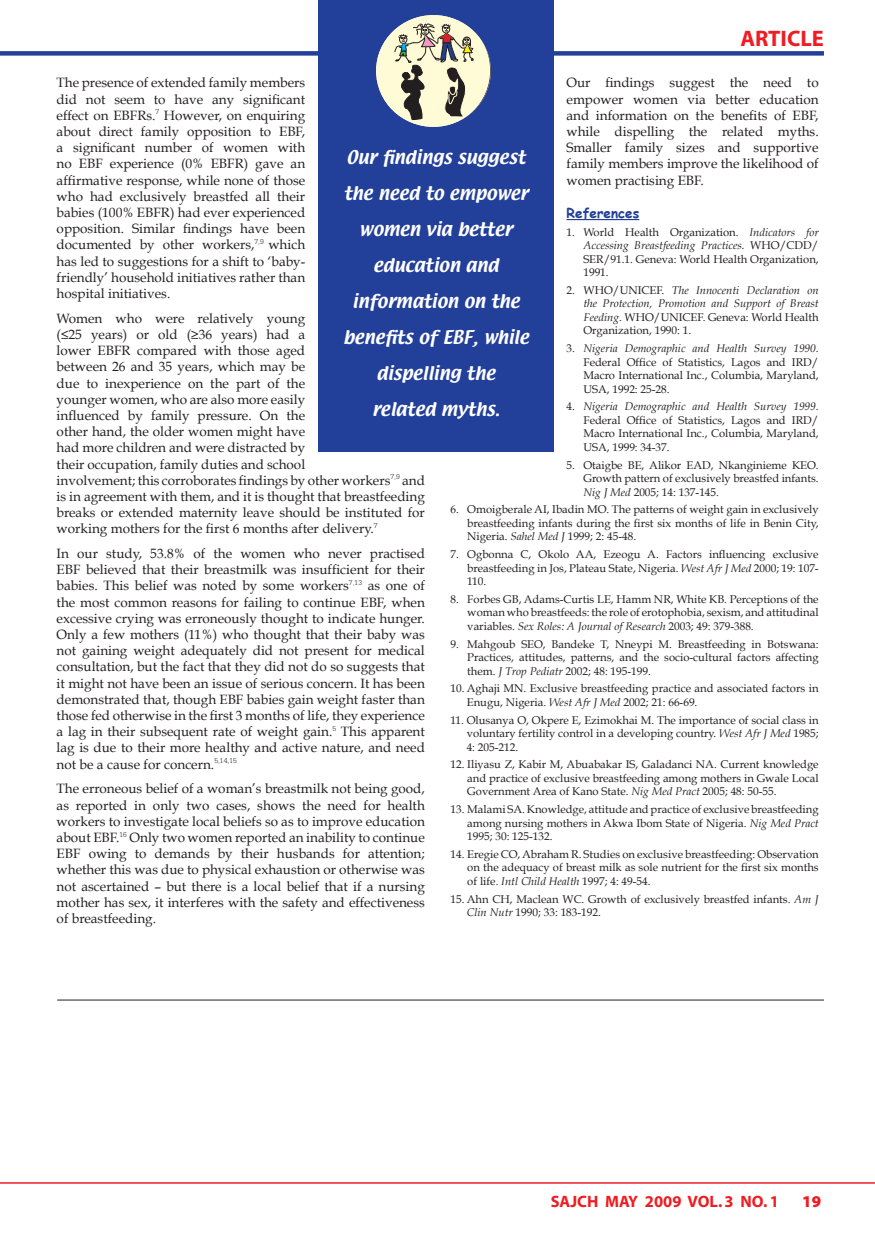
<style>
.page{position:relative;width:875px;height:1245px;background:#fff}
.page>*{position:absolute;margin:0;border:0;box-sizing:border-box;transform-origin:0 0}
.t1{font:700 22.5px "Myriad";color:#ee1d23}
.t2{font:16.5px/36px "Textile";color:#fff;text-align:center}
.t3{font:700 16.5px "Myriad";color:#ee1d23}
.t4{font:900 16.5px "Myriad Pro";color:#ee1d23}
.t5{font:13.5px/16.2px "Book Antiqua";color:#231f20;text-align:justify}
.t6{font:700 13.5px "Comic Sans MS";color:#223f99}
.t7{font:11.25px/13.5px "Book Antiqua";color:#231f20;text-align:justify}
.t8{font:italic 11.25px/13.5px "Book Antiqua";color:#231f20;text-align:justify}
.s1{font-style:italic}
.s2{font-style:normal}
</style>
<div class="page">
<div style="left:0;top:51px;width:824px;height:5px;background:#223f99"></div>
<hr style="left:566px;top:219px;width:73px;height:1px;background:#223f99">
<hr style="left:57px;top:1000px;width:767px;height:1px;background:#231f20">
<hr style="left:0;top:1182px;width:875px;height:2px;background:#ee1d23">
<div style="left:318px;top:0;width:236px;height:451px;background:#223f99"></div>
<svg style="left:376px;top:15px;width:115px;height:112px"></svg>
<h1 class="t1" style="left:740px;top:27px;width:85px">ARTICLE</h1>
<p class="t5" style="left:57px;top:75px;width:250px">The presence of extended family members did not seem to have any significant effect on EBFRs.<sup>7</sup> However, on enquiring about direct family opposition to EBF, a significant number of women with no EBF experience (0% EBFR) gave an affirmative response, while none of those who had exclusively breastfed all their babies (100% EBFR) had ever experienced opposition. Similar findings have been documented by other workers,<sup>7,9</sup> which has led to suggestions for a shift to ‘baby&shy;friendly’ household initiatives rather than hospital initiatives.</p>
<p class="t5" style="left:57px;top:310px;width:370px;text-align:left">Women who were relatively young<br>(≤25 years) or old (≥36 years) had a<br>lower EBFR compared with those aged<br>between 26 and 35 years, which may be<br>due to inexperience on the part of the<br>younger women, who are also more easily<br>influenced by family pressure. On the<br>other hand, the older women might have<br>had more children and were distracted by<br>their occupation, family duties and school<br>involvement; this corroborates findings by other workers<sup>7,9</sup> and is in agreement with them, and it is thought that breastfeeding breaks or extended maternity leave should be instituted for working mothers for the first 6 months after delivery.<sup>7</sup></p>
<p class="t5" style="left:57px;top:545px;width:370px">In our study, 53.8% of the women who never practised EBF believed that their breastmilk was insufficient for their babies. This belief was noted by some workers<sup>7,13</sup> as one of the most common reasons for failing to continue EBF, when excessive crying was erroneously thought to indicate hunger.<br>Only a few mothers (11%) who thought that their baby was not gaining weight adequately did not present for medical consultation, but the fact that they did not do so suggests that it might not have been an issue of serious concern. It has been demonstrated that, though EBF babies gain weight faster than those fed otherwise in the first 3 months of life, they experience a lag in their subsequent rate of weight gain.<sup>5</sup> This apparent lag is due to their more healthy and active nature, and need not be a cause for concern.<sup>5,14,15</sup></p>
<p class="t5" style="left:57px;top:781px;width:370px">The erroneous belief of a woman’s breastmilk not being good, as reported in only two cases, shows the need for health workers to investigate local beliefs so as to improve education about EBF.<sup>16</sup> Only two women reported an inability to continue EBF owing to demands by their husbands for attention; whether this was due to physical exhaustion or otherwise was not ascertained – but there is a local belief that if a nursing mother has sex, it interferes with the safety and effectiveness of breastfeeding.</p>
<p class="t5" style="left:566px;top:75px;width:254px">Our findings suggest the need to empower women via better education and information on the benefits of EBF, while dispelling the related myths.<br>Smaller family sizes and supportive family members improve the likelihood of women practising EBF.</p>
<p class="t6" style="left:566px;top:203px;width:74px">References</p>
<p class="t7" style="left:583px;top:225px;width:237px;text-indent:-17px">1. World Health Organization. <span class="s1">Indicators for Accessing Breastfeeding Practices.</span> WHO/CDD/ SER/91.1. Geneva: World Health Organization, 1991.</p>
<p class="t8" style="left:583px;top:283px;width:237px;text-indent:-17px"><span class="s2">2. WHO/UNICEF.</span> The Innocenti Declaration on the Protection, Promotion and Support of Breast Feeding<span class="s2">. WHO/UNICEF. Geneva: World Health Organization, 1990: 1.</span></p>
<p class="t7" style="left:583px;top:341px;width:237px;text-indent:-17px">3. <span class="s1">Nigeria Demographic and Health Survey 1990</span>.<br>Federal Office of Statistics, Lagos and IRD/ Macro International Inc., Columbia, Maryland, USA, 1992: 25-28.</p>
<p class="t7" style="left:583px;top:400px;width:237px;text-indent:-17px">4. <span class="s1">Nigeria Demographic and Health Survey 1999</span>.<br>Federal Office of Statistics, Lagos and IRD/ Macro International Inc., Columbia, Maryland, USA, 1999: 34-37.</p>
<p class="t7" style="left:583px;top:458px;width:237px;text-indent:-17px">5. Otaigbe BE, Alikor EAD, Nkanginieme KEO.<br>Growth pattern of exclusively breastfed infants.<br><span class="s1">Nig J Med</span> 2005; 14: 137-145.</p>
<p class="t7" style="left:467px;top:503px;width:353px;text-indent:-17px">6. Omoigberale AI, Ibadin MO. The patterns of weight gain in exclusively breastfeeding infants during the first six months of life in Benin City, Nigeria. <span class="s1">Sahel Med J</span> 1999; 2: 45-48.</p>
<p class="t7" style="left:467px;top:547px;width:353px;text-indent:-17px">7. Ogbonna C, Okolo AA, Ezeogu A. Factors influencing exclusive breastfeeding in Jos, Plateau State, Nigeria. <span class="s1">West Afr J Med</span> 2000; 19: 107- 110.</p>
<p class="t7" style="left:467px;top:592px;width:353px;text-indent:-17px">8. Forbes GB, Adams-Curtis LE, Hamm NR, White KB. Perceptions of the woman who breastfeeds: the role of erotophobia, sexism, and attitudinal variables. <span class="s1">Sex Roles: A Journal of Research</span> 2003; 49: 379-388.</p>
<p class="t7" style="left:467px;top:637px;width:353px;text-indent:-17px">9. Mahgoub SEO, Bandeke T, Nneypi M. Breastfeeding in Botswana:<br>Practices, attitudes, patterns, and the socio-cultural factors affecting them. <span class="s1">J Trop Pediatr</span> 2002; 48: 195-199.</p>
<p class="t7" style="left:467px;top:682px;width:353px;text-indent:-16px">10. Aghaji MN. Exclusive breastfeeding practice and associated factors in<br>Enugu, Nigeria. <span class="s1">West Afr J Med</span> 2002; 21: 66-69.</p>
<p class="t7" style="left:467px;top:713px;width:353px;text-indent:-16px">11. Olusanya O, Okpere E, Ezimokhai M. The importance of social class in voluntary fertility control in a developing country. <span class="s1">West Afr J Med</span> 1985; 4: 205-212.</p>
<p class="t7" style="left:467px;top:758px;width:353px;text-indent:-17px">12. Iliyasu Z, Kabir M, Abuabakar IS, Galadanci NA. Current knowledge and practice of exclusive breastfeeding among mothers in Gwale Local Government Area of Kano State. <span class="s1">Nig Med Pract</span> 2005; 48: 50-55.</p>
<p class="t7" style="left:467px;top:802px;width:353px;text-indent:-17px">13. Malami SA. Knowledge, attitude and practice of exclusive breastfeeding among nursing mothers in Akwa Ibom State of Nigeria. <span class="s1">Nig Med Pract </span>1995; 30: 125-132.</p>
<p class="t7" style="left:467px;top:847px;width:353px;text-indent:-17px">14. Eregie CO, Abraham R. Studies on exclusive breastfeeding: Observation on the adequacy of breast milk as sole nutrient for the first six months of life. <span class="s1">Intl Child Health</span> 1997; 4: 49-54.</p>
<p class="t7" style="left:467px;top:892px;width:353px;text-indent:-16px">15. Ahn CH, Maclean WC. Growth of exclusively breastfed infants. <span class="s1">Am J<br>Clin Nutr</span> 1990; 33: 183-192.</p>
<p class="t2" style="left:343px;top:140px;width:187px">Our findings suggest the need to empower women via better education and information on the benefits of EBF, while dispelling the related myths.</p>
<p class="t3" style="left:551px;top:1193px;width:230px">SAJCH MAY 2009 VOL. 3 NO. 1</p>
<p class="t4" style="left:802px;top:1191px;width:20px">19</p>
</div>
